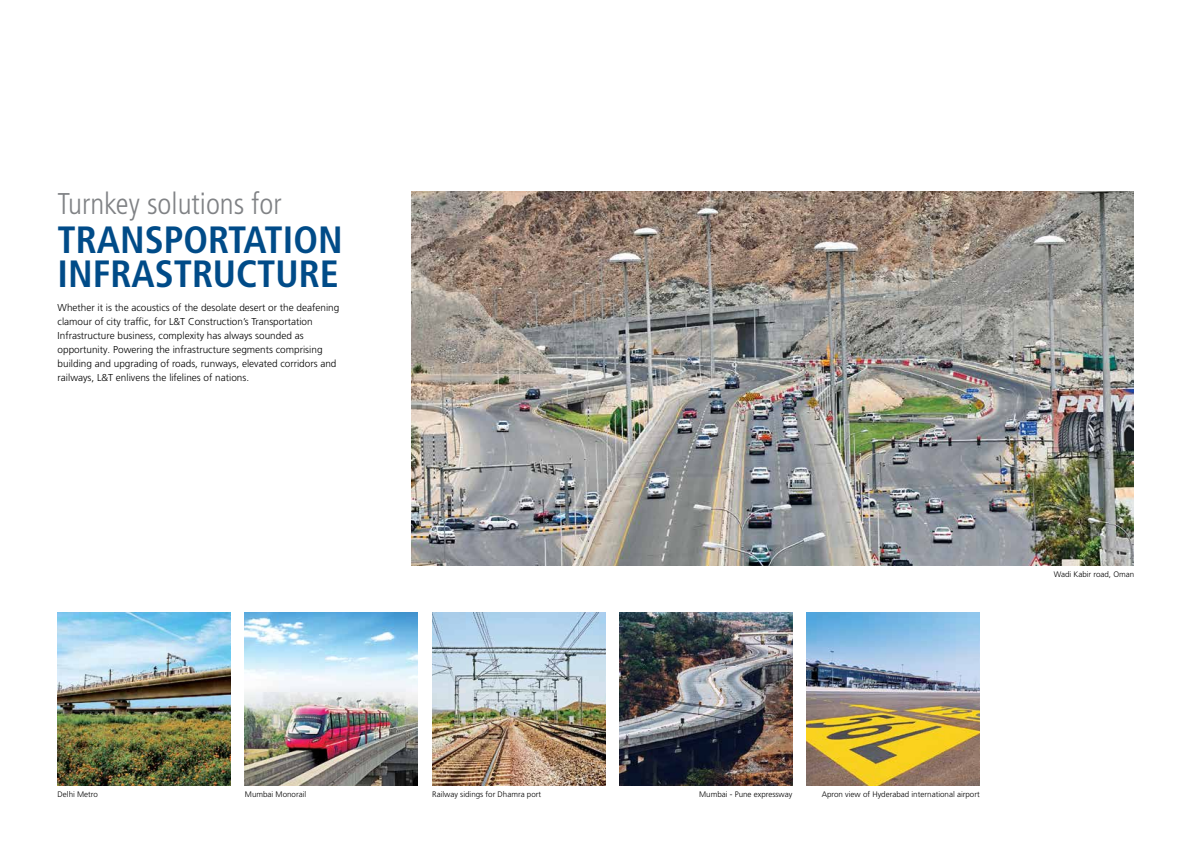
<style>
.page{position:relative;width:1191px;height:842px;background:#fff}
.page>*{position:absolute;margin:0;border:0;box-sizing:border-box;transform-origin:0 0}
.t1{font:700 condensed 38px/33.6px "Frutiger LT Pro";color:#004b88}
.t2{font:300 condensed 30px "Frutiger LT Pro";color:#808285}
.t3{font:300 10px/14px "Frutiger LT Pro";color:#000}
.t4{font:300 8px "Frutiger LT Pro";color:#000}
</style>
<div class="page">
<img style="left:58px;top:612px;width:172px;height:173px">
<img style="left:245px;top:612px;width:173px;height:173px">
<img style="left:432px;top:612px;width:173px;height:173px">
<img style="left:619px;top:612px;width:173px;height:173px">
<img style="left:807px;top:612px;width:172px;height:173px">
<img style="left:411px;top:191px;width:722px;height:374px">
<h2 class="t2" style="left:58px;top:186px;width:225px">Turnkey solutions for</h2>
<h1 class="t1" style="left:58px;top:223px;width:286px">TRANSPORTATION<br>INFRASTRUCTURE</h1>
<p class="t3" style="left:58px;top:301px;width:283px">Whether it is the acoustics of the desolate desert or the deafening clamour of city traffic, for L&amp;T Construction’s Transportation Infrastructure business, complexity has always sounded as opportunity. Powering the infrastructure segments comprising building and upgrading of roads, runways, elevated corridors and railways, L&amp;T enlivens the lifelines of nations.</p>
<p class="t4" style="left:1053px;top:570px;width:82px">Wadi Kabir road, Oman</p>
<p class="t4" style="left:58px;top:789px;width:42px">Delhi Metro</p>
<p class="t4" style="left:245px;top:789px;width:63px">Mumbai Monorail</p>
<p class="t4" style="left:432px;top:789px;width:110px">Railway sidings for Dhamra port</p>
<p class="t4" style="left:699px;top:789px;width:95px">Mumbai - Pune expressway</p>
<p class="t4" style="left:822px;top:789px;width:159px">Apron view of Hyderabad international airport</p>
</div>
